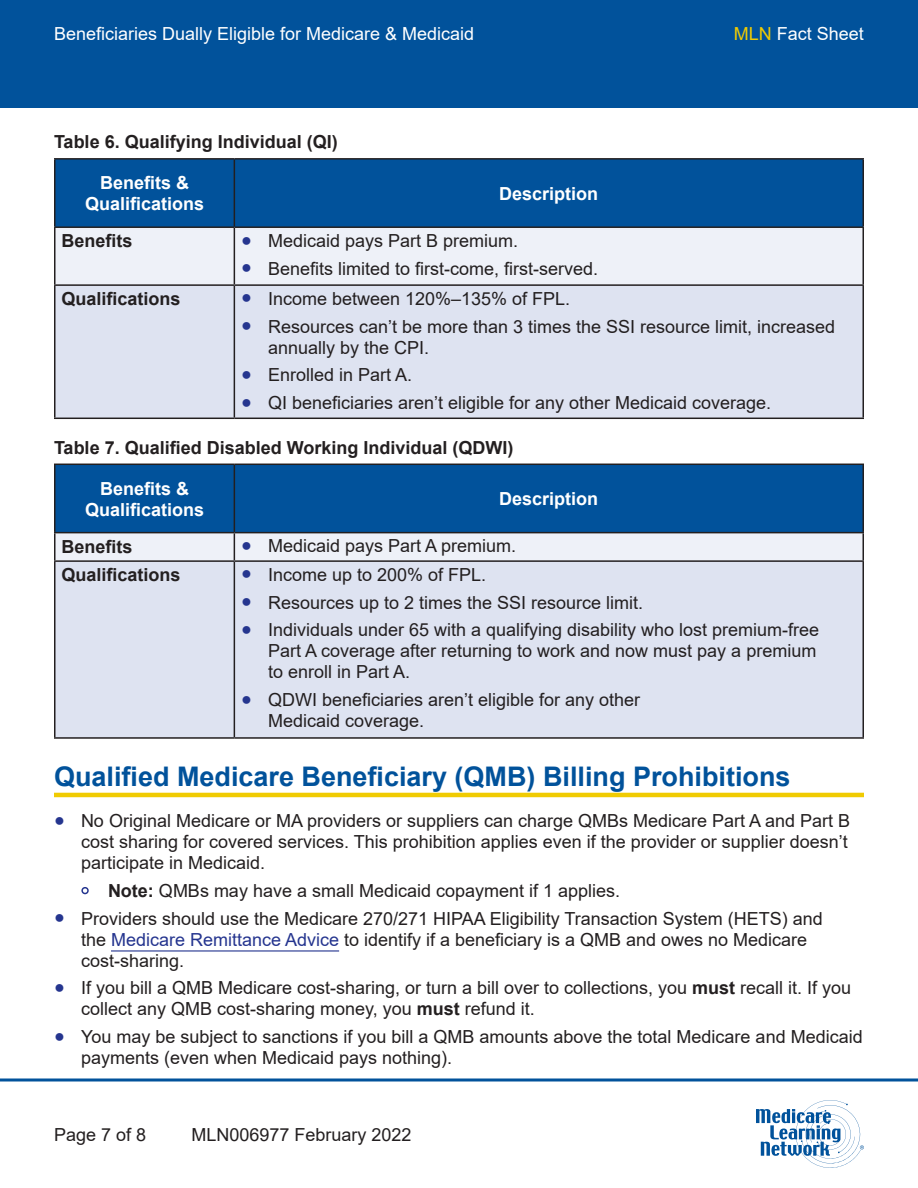
<style>
.page{position:relative;width:918px;height:1188px;background:#fff}
.page>*{position:absolute;margin:0;border:0;box-sizing:border-box;transform-origin:0 0}
.t1{font:700 27px "Arial";color:#01529b}
.t2{font:18px/21px "Arial";color:#231f20}
.Table_Text{font:700 18px "Arial";color:#231f20}
.Table_Header{font:700 18px/21px "Arial";color:#fff;text-align:center}
.t3{font:18px "Arial";color:#fff}
.s1{color:#f0cb02}
.s2{color:#25358f}
.s3{font-size:13.5px;color:#25358f}
.s4{font-weight:700}
</style>
<div class="page">
<svg style="left:0;top:1078px;width:918px;height:4px;background:#407db3"></svg>
<div style="left:0;top:0;width:918px;height:108px;background:#01529b"></div>
<svg style="left:756px;top:1100px;width:108px;height:68px"></svg>
<hr style="left:54px;top:793px;width:810px;height:4px;background:#f0cb02">
<hr style="left:111px;top:950px;width:228px;height:2px;background:#25358f">
<div style="left:56px;top:160px;width:806px;height:66px;background:#01529b"></div>
<div style="left:56px;top:228px;width:806px;height:56px;background:#eef1f8"></div>
<div style="left:56px;top:286px;width:806px;height:132px;background:#dee3f1"></div>
<hr style="left:54px;top:158px;width:180px;height:2px;background:#231f20">
<hr style="left:54px;top:160px;width:2px;height:66px;background:#231f20">
<hr style="left:234px;top:158px;width:630px;height:2px;background:#231f20">
<hr style="left:234px;top:160px;width:1px;height:66px;background:#231f20">
<hr style="left:862px;top:160px;width:2px;height:66px;background:#231f20">
<hr style="left:54px;top:226px;width:180px;height:2px;background:#231f20">
<hr style="left:54px;top:228px;width:2px;height:56px;background:#231f20">
<hr style="left:234px;top:226px;width:630px;height:2px;background:#231f20">
<hr style="left:234px;top:228px;width:1px;height:56px;background:#231f20">
<hr style="left:862px;top:228px;width:2px;height:56px;background:#231f20">
<hr style="left:54px;top:284px;width:180px;height:2px;background:#231f20">
<hr style="left:54px;top:286px;width:2px;height:132px;background:#231f20">
<hr style="left:234px;top:284px;width:630px;height:2px;background:#231f20">
<hr style="left:234px;top:286px;width:1px;height:132px;background:#231f20">
<hr style="left:862px;top:286px;width:2px;height:132px;background:#231f20">
<hr style="left:54px;top:418px;width:180px;height:1px;background:#231f20">
<hr style="left:234px;top:418px;width:630px;height:1px;background:#231f20">
<div style="left:56px;top:465px;width:806px;height:67px;background:#01529b"></div>
<div style="left:56px;top:562px;width:806px;height:175px;background:#dee3f1"></div>
<hr style="left:54px;top:464px;width:180px;height:1px;background:#231f20">
<hr style="left:54px;top:465px;width:2px;height:67px;background:#231f20">
<hr style="left:234px;top:464px;width:630px;height:1px;background:#231f20">
<hr style="left:234px;top:465px;width:1px;height:67px;background:#231f20">
<hr style="left:862px;top:465px;width:2px;height:67px;background:#231f20">
<hr style="left:54px;top:532px;width:180px;height:1px;background:#231f20">
<hr style="left:54px;top:533px;width:2px;height:27px;background:#231f20">
<hr style="left:234px;top:532px;width:630px;height:1px;background:#231f20">
<div style="left:55px;top:533px;width:807px;height:27px;background:#eef1f8"></div>
<hr style="left:862px;top:533px;width:2px;height:27px;background:#231f20">
<hr style="left:54px;top:560px;width:180px;height:2px;background:#231f20">
<hr style="left:54px;top:562px;width:2px;height:175px;background:#231f20">
<hr style="left:234px;top:560px;width:630px;height:2px;background:#231f20">
<hr style="left:234px;top:562px;width:1px;height:175px;background:#231f20">
<hr style="left:862px;top:562px;width:2px;height:175px;background:#231f20">
<hr style="left:54px;top:737px;width:180px;height:2px;background:#231f20">
<hr style="left:234px;top:737px;width:630px;height:2px;background:#231f20">
<p class="t3" style="left:54px;top:21px;width:422px">Beneficiaries Dually Eligible for Medicare &amp; Medicaid</p>
<p class="t3" style="left:734px;top:21px;width:132px"><span class="s1">MLN</span> Fact Sheet</p>
<p class="Table_Text" style="left:54px;top:129px;width:285px">Table 6. Qualifying Individual (QI)</p>
<p class="Table_Header" style="left:85px;top:172px;width:121px">Benefits &amp;<br>Qualifications</p>
<p class="Table_Header" style="left:499px;top:183px;width:101px">Description</p>
<p class="Table_Text" style="left:62px;top:228px;width:73px">Benefits</p>
<p class="t2" style="left:241px;top:230px;width:279px"><span class="s2">●</span> Medicaid pays Part B premium.</p>
<p class="t2" style="left:241px;top:258px;width:359px"><span class="s2">●</span> Benefits limited to first-come, first-served.</p>
<p class="Table_Text" style="left:62px;top:286px;width:121px">Qualifications</p>
<p class="t2" style="left:241px;top:288px;width:331px"><span class="s2">●</span> Income between 120%–135% of FPL.</p>
<p class="t2" style="left:268px;top:316px;width:569px;text-indent:-27px"><span class="s2">●</span> Resources can’t be more than 3 times the SSI resource limit, increased annually by the CPI.</p>
<p class="t2" style="left:241px;top:365px;width:173px"><span class="s2">●</span> Enrolled in Part A.</p>
<p class="t2" style="left:241px;top:392px;width:532px"><span class="s2">●</span> QI beneficiaries aren’t eligible for any other Medicaid coverage.</p>
<p class="Table_Text" style="left:54px;top:435px;width:461px">Table 7. Qualified Disabled Working Individual (QDWI)</p>
<p class="Table_Header" style="left:85px;top:478px;width:121px">Benefits &amp;<br>Qualifications</p>
<p class="Table_Header" style="left:499px;top:488px;width:101px">Description</p>
<p class="Table_Text" style="left:62px;top:534px;width:73px">Benefits</p>
<p class="t2" style="left:241px;top:536px;width:277px"><span class="s2">●</span> Medicaid pays Part A premium.</p>
<p class="Table_Text" style="left:62px;top:562px;width:121px">Qualifications</p>
<p class="t2" style="left:241px;top:564px;width:247px"><span class="s2">●</span> Income up to 200% of FPL.</p>
<p class="t2" style="left:241px;top:592px;width:404px"><span class="s2">●</span> Resources up to 2 times the SSI resource limit.</p>
<p class="t2" style="left:268px;top:620px;width:553px;text-indent:-27px"><span class="s2">●</span> Individuals under 65 with a qualifying disability who lost premium-free<br>Part A coverage after returning to work and now must pay a premium to enroll in Part A.</p>
<p class="t2" style="left:268px;top:689px;width:374px;text-indent:-27px"><span class="s2">●</span> QDWI beneficiaries aren’t eligible for any other<br>Medicaid coverage.</p>
<h2 class="t1" style="left:54px;top:757px;width:738px">Qualified Medicare Beneficiary (QMB) Billing Prohibitions</h2>
<p class="t2" style="left:81px;top:810px;width:771px;text-indent:-27px"><span class="s2">●</span> No Original Medicare or MA providers or suppliers can charge QMBs Medicare Part A and Part B cost sharing for covered services. This prohibition applies even if the provider or supplier doesn’t participate in Medicaid.</p>
<p class="t2" style="left:81px;top:880px;width:541px"><span class="s3">●</span> <span class="s4">Note:</span> QMBs may have a small Medicaid copayment if 1 applies.</p>
<p class="t2" style="left:81px;top:908px;width:744px;text-indent:-27px"><span class="s2">●</span> Providers should use the Medicare 270/271 HIPAA Eligibility Transaction System (HETS) and the <span class="s2">Medicare Remittance Advice</span> to identify if a beneficiary is a QMB and owes no Medicare cost-sharing.</p>
<p class="t2" style="left:81px;top:978px;width:772px;text-indent:-27px"><span class="s2">●</span> If you bill a QMB Medicare cost-sharing, or turn a bill over to collections, you <span class="s4">must</span> recall it. If you collect any QMB cost-sharing money, you <span class="s4">must</span> refund it.</p>
<p class="t2" style="left:81px;top:1026px;width:783px;text-indent:-27px"><span class="s2">●</span> You may be subject to sanctions if you bill a QMB amounts above the total Medicare and Medicaid payments (even when Medicaid pays nothing).</p>
<p class="t2" style="left:54px;top:1124px;width:94px">Page 7 of 8</p>
<p class="t2" style="left:192px;top:1124px;width:222px">MLN006977 February 2022</p>
</div>
